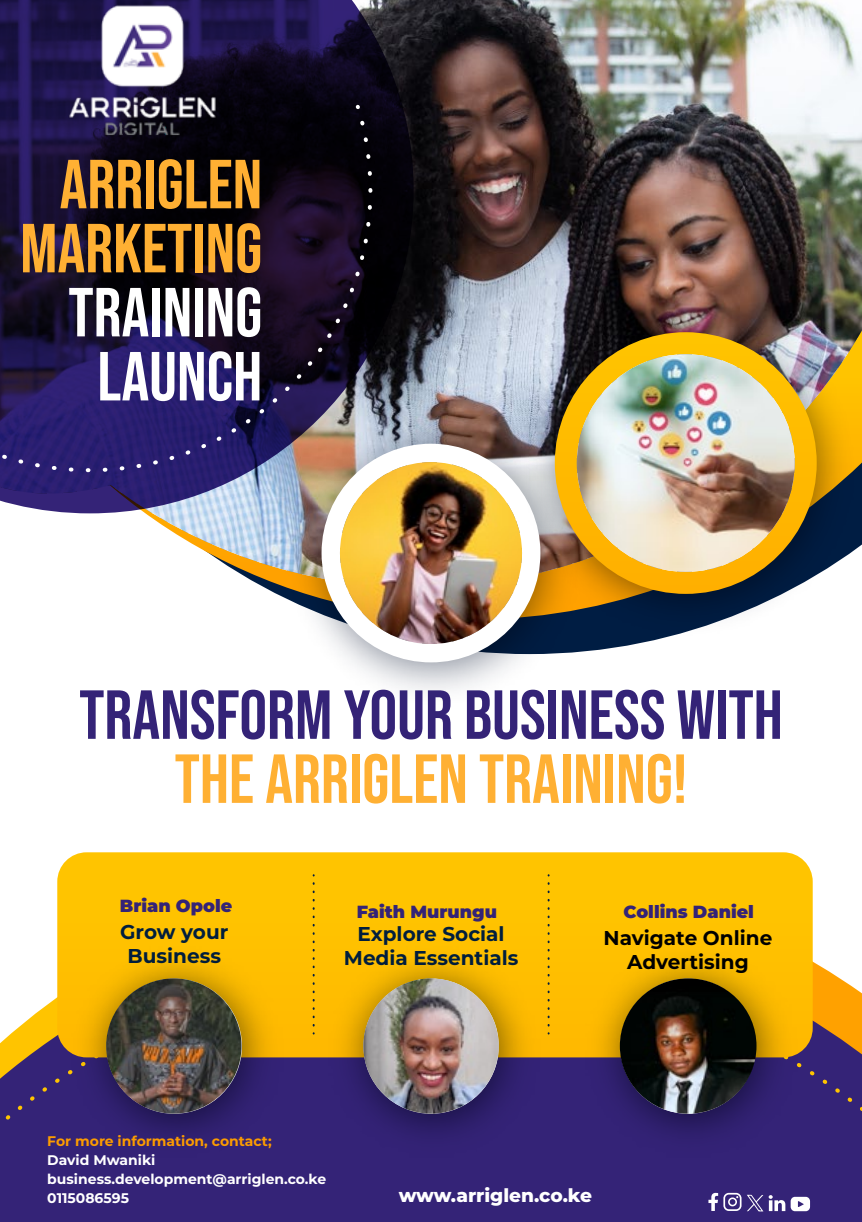
<style>
.page{position:relative;width:862px;height:1222px;background:#fff}
.page>*{position:absolute;margin:0;border:0;box-sizing:border-box;transform-origin:0 0}
.t1{font:69.2px/64px "Bebas Neue";color:#ffb033;text-align:center}
.t2{font:69.2px "Bebas Neue";color:#342377}
.t3{font:69.2px/64px "Bebas Neue";color:#fff;text-align:center}
.t4{font:700 20px/24px "Montserrat";color:#001e3e;text-align:center}
.t5{font:700 20px/24px "Montserrat";color:#000;text-align:center}
.t6{font:800 18.6px "Montserrat";color:#fff}
.t7{font:900 17.6px "Montserrat";color:#342377}
.t8{font:700 14px/18.8px "Montserrat";color:#fff}
.t9{font:700 14px "Montserrat";color:#fc9c00}
</style>
<div class="page">
<img style="left:76px;top:0;width:785px;height:587px">
<svg style="left:0;top:916px;width:861px;height:306px;fill:#342377"></svg>
<svg style="left:0;top:959px;width:861px;height:216px"></svg>
<div style="left:57px;top:852px;width:755px;height:205px;background:#ffc400"></div>
<svg style="left:312px;top:883px;width:2px;height:151px"></svg>
<svg style="left:547px;top:883px;width:2px;height:52px"></svg>
<img style="left:316px;top:935px;width:235px;height:234px">
<img style="left:60px;top:935px;width:234px;height:234px">
<img style="left:573px;top:935px;width:234px;height:234px">
<svg style="left:0;top:0;width:413px;height:513px"></svg>
<svg style="left:352px;top:102px;width:11px;height:10px"></svg>
<svg style="left:0;top:118px;width:374px;height:356px"></svg>
<img style="left:273px;top:398px;width:321px;height:293px">
<div style="left:321px;top:444px;width:219px;height:218px;background:#fff;border-radius:50%"></div>
<img style="left:340px;top:462px;width:181px;height:182px;border-radius:91px">
<img style="left:509px;top:290px;width:352px;height:357px">
<div style="left:554px;top:332px;width:262px;height:262px;background:#ffb900;border-radius:131px"></div>
<img style="left:576px;top:354px;width:218px;height:218px;border-radius:109px">
<img style="left:363px;top:978px;width:135px;height:135px;border-radius:68px">
<img style="left:106px;top:978px;width:135px;height:135px;border-radius:68px">
<img style="left:60px;top:0;width:165px;height:140px">
<img style="left:619px;top:978px;width:137px;height:135px">
<svg style="left:708px;top:1193px;width:9px;height:18px"></svg>
<svg style="left:723px;top:1193px;width:86px;height:18px"></svg>
<h1 class="t1" style="left:20px;top:152px;width:243px">ARRIGLEN<br>MARKETING</h1>
<h1 class="t3" style="left:68px;top:280px;width:195px">TRAINING<br>LAUNCH</h1>
<h1 class="t2" style="left:79px;top:676px;width:704px">TRANSFORM YOUR BUSINESS WITH</h1>
<h1 class="t1" style="left:174px;top:746px;width:514px">THE ARRIGLEN TRAINING!</h1>
<p class="t7" style="left:120px;top:892px;width:114px">Brian Opole</p>
<h2 class="t4" style="left:120px;top:918px;width:110px">Grow your<br>Business</h2>
<p class="t7" style="left:356px;top:898px;width:142px">Faith Murungu</p>
<h2 class="t4" style="left:344px;top:920px;width:176px">Explore Social<br>Media Essentials</h2>
<p class="t7" style="left:623px;top:898px;width:132px">Collins Daniel</p>
<h2 class="t5" style="left:603px;top:924px;width:170px">Navigate Online<br>Advertising</h2>
<p class="t9" style="left:47px;top:1131px;width:226px">For more information, contact;</p>
<p class="t8" style="left:47px;top:1150px;width:280px">David Mwaniki business.development@arriglen.co.ke<br>0115086595</p>
<h3 class="t6" style="left:398px;top:1182px;width:195px">www.arriglen.co.ke</h3>
</div>
